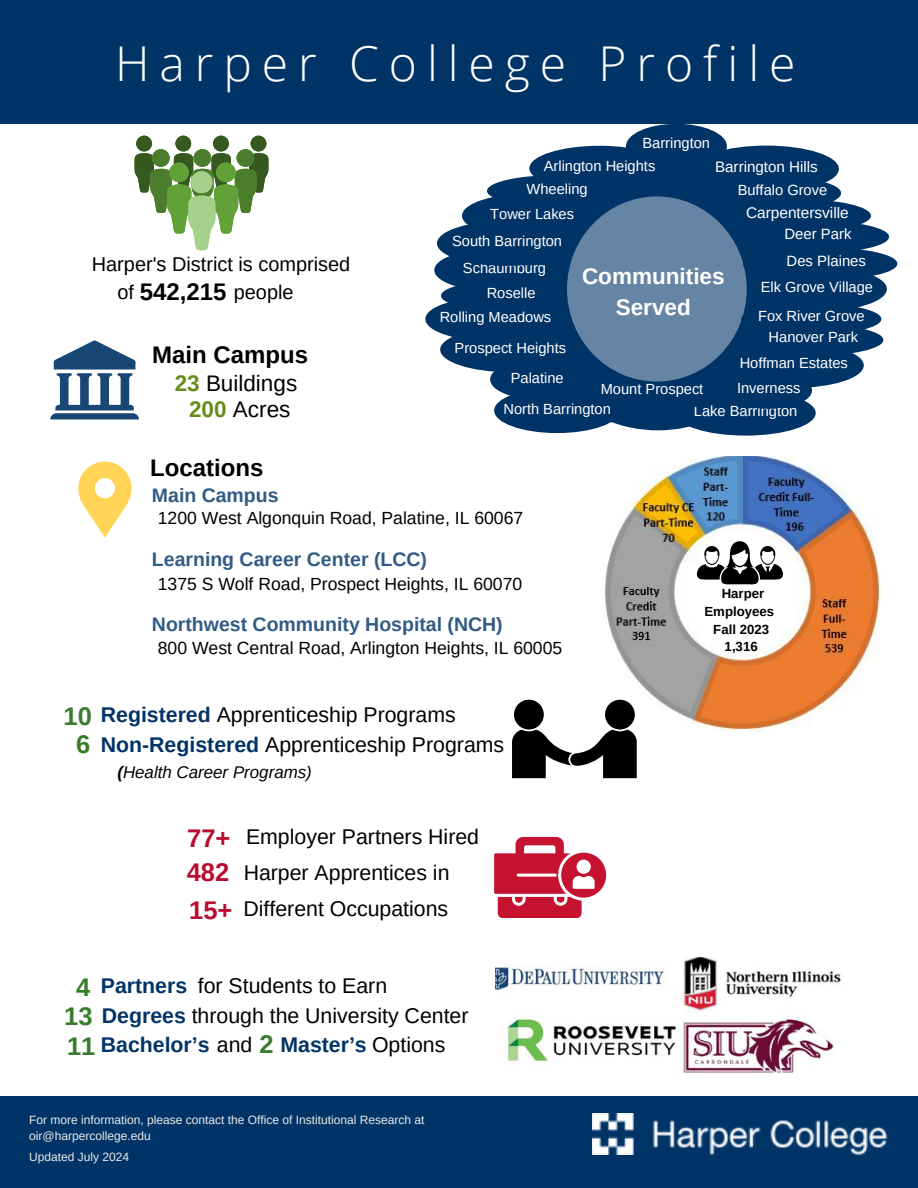
<style>
.page{position:relative;width:918px;height:1188px;background:#fff}
.page>*{position:absolute;margin:0;border:0;box-sizing:border-box;transform-origin:0 0}
.t1{font:300 48px "Open Sans";letter-spacing:.205em;color:#fff}
.t2{font:700 25.5px "Arimo";color:#387c2b}
.t3{font:700 25.5px "Arimo";color:#ba0c2f}
.t4{font:700 24px "Arimo";color:#000}
.t5{font:22.5px "Arimo";color:#000}
.t6{font:700 22.5px/31.5px "Arimo";color:#fff;text-align:center}
.t7{font:21.3px "Arimo";color:#000}
.t8{font:700 21.3px "Arimo";color:#036}
.t9{font:19.95px "Arimo";color:#000}
.t10{font:700 19.5px "Arimo";color:#325b84}
.t11{font:17.55px "Arimo";color:#000}
.t12{font:italic 16.95px "Arimo";color:#000}
.t13{font:15.45px "Arimo";color:#fff}
.t14{font:15.15px "Arimo";color:#fff}
.t15{font:14.85px "Arimo";color:#fff}
.t16{font:14.7px "Arimo";color:#fff}
.t17{font:700 13.2px/17.5px "Arimo";color:#000;text-align:center}
.t18{font:12px/16.8px "Arimo";color:#eaeaea}
.s1{font-weight:700;color:#658d1b}
.s2{font-weight:700;color:#036}
.s3{font-weight:700}
.s4{font-weight:400;color:#000}
</style>
<div class="page">
<svg style="left:522px;top:159px;width:253px;height:271px;background:#114070"></svg>
<div style="left:568px;top:227px;width:203px;height:131px;background:#036"></div>
<div style="left:462px;top:193px;width:140px;height:45px;background:#036;border-radius:50%"></div>
<div style="left:0;top:0;width:918px;height:123px;background:#036"></div>
<div style="left:0;top:1096px;width:918px;height:92px;background:#036"></div>
<img style="left:592px;top:1113px;width:296px;height:42px">
<svg style="left:135px;top:136px;width:133px;height:114px"></svg>
<div style="left:191px;top:171px;width:21px;height:22px;background:#a6d18b;border-radius:50%"></div>
<div style="left:490px;top:359px;width:94px;height:40px;background:#036;border-radius:50%"></div>
<div style="left:425px;top:296px;width:140px;height:46px;background:#036;border-radius:50%"></div>
<div style="left:440px;top:327px;width:140px;height:45px;background:#036;border-radius:50%"></div>
<div style="left:694px;top:146px;width:145px;height:46px;background:#036;border-radius:50%"></div>
<div style="left:626px;top:124px;width:101px;height:45px;background:#036;border-radius:50%"></div>
<div style="left:529px;top:146px;width:141px;height:45px;background:#036;border-radius:50%"></div>
<div style="left:487px;top:175px;width:140px;height:32px;background:#036;border-radius:50%"></div>
<div style="left:747px;top:266px;width:140px;height:46px;background:#036;border-radius:50%"></div>
<div style="left:724px;top:343px;width:140px;height:45px;background:#036;border-radius:50%"></div>
<div style="left:676px;top:390px;width:140px;height:46px;background:#036;border-radius:50%"></div>
<div style="left:726px;top:372px;width:86px;height:37px;background:#036;border-radius:50%"></div>
<div style="left:588px;top:368px;width:128px;height:45px;background:#036;border-radius:50%"></div>
<div style="left:494px;top:388px;width:126px;height:45px;background:#036;border-radius:50%"></div>
<div style="left:434px;top:248px;width:140px;height:45px;background:#036;border-radius:50%"></div>
<div style="left:437px;top:221px;width:140px;height:45px;background:#036;border-radius:50%"></div>
<div style="left:441px;top:280px;width:140px;height:32px;background:#036;border-radius:50%"></div>
<div style="left:567px;top:196px;width:180px;height:186px;background:#6684a3;border-radius:50%"></div>
<svg style="left:50px;top:340px;width:89px;height:79px"></svg>
<svg style="left:78px;top:462px;width:54px;height:76px"></svg>
<div style="left:724px;top:199px;width:147px;height:33px;background:#036;border-radius:50%"></div>
<div style="left:724px;top:177px;width:117px;height:32px;background:#036;border-radius:50%"></div>
<div style="left:747px;top:221px;width:142px;height:32px;background:#036;border-radius:50%"></div>
<div style="left:741px;top:303px;width:140px;height:32px;background:#036;border-radius:50%"></div>
<div style="left:743px;top:324px;width:140px;height:32px;background:#036;border-radius:50%"></div>
<div style="left:743px;top:248px;width:132px;height:34px;background:#036;border-radius:50%"></div>
<div style="left:755px;top:248px;width:142px;height:32px;background:#036;border-radius:50%"></div>
<img style="left:605px;top:457px;width:276px;height:274px">
<div style="left:514px;top:700px;width:30px;height:30px;background:#000;border-radius:50%"></div>
<div style="left:605px;top:700px;width:30px;height:30px;background:#000;border-radius:50%"></div>
<svg style="left:512px;top:730px;width:125px;height:48px"></svg>
<svg style="left:697px;top:540px;width:86px;height:44px"></svg>
<img style="left:495px;top:958px;width:346px;height:117px">
<svg style="left:494px;top:837px;width:112px;height:81px"></svg>
<h6 class="t1" style="left:115px;top:30px;width:682px">Harper College Profile</h6>
<p class="t9" style="left:92px;top:253px;width:260px">Harper's District is comprised</p>
<h5 class="t4" style="left:140px;top:279px;width:88px">542,215</h5>
<p class="t9" style="left:234px;top:281px;width:61px">people</p>
<h5 class="t9" style="left:117px;top:281px;width:18px">of</h5>
<p class="t4" style="left:152px;top:341px;width:157px">Main Campus</p>
<p class="t5" style="left:175px;top:371px;width:124px"><span class="s1">23</span> Buildings</p>
<p class="t5" style="left:189px;top:397px;width:103px"><span class="s1">200</span> Acres</p>
<h6 class="t4" style="left:150px;top:455px;width:115px">Locations</h6>
<p class="t10" style="left:152px;top:485px;width:128px">Main Campus</p>
<p class="t16" style="left:642px;top:135px;width:69px">Barrington</p>
<h3 class="t16" style="left:544px;top:158px;width:113px">Arlington Heights</h3>
<h5 class="t16" style="left:527px;top:181px;width:63px">Wheeling</h5>
<p class="t14" style="left:715px;top:158px;width:104px">Barrington Hills</p>
<p class="t16" style="left:738px;top:182px;width:91px">Buffalo Grove</p>
<p class="t15" style="left:785px;top:225px;width:68px">Deer Park</p>
<p class="t13" style="left:746px;top:204px;width:104px">Carpentersville</p>
<h1 class="t16" style="left:490px;top:206px;width:85px">Tower Lakes</h1>
<p class="t16" style="left:452px;top:233px;width:111px">South Barrington</p>
<p class="t16" style="left:487px;top:284px;width:50px">Roselle</p>
<p class="t15" style="left:787px;top:252px;width:81px">Des Plaines</p>
<p class="t16" style="left:463px;top:260px;width:85px">Schaumburg</p>
<p class="t6" style="left:582px;top:260px;width:144px">Communities<br>Served</p>
<h5 class="t16" style="left:761px;top:279px;width:114px">Elk Grove Village</h5>
<p class="t16" style="left:758px;top:308px;width:108px">Fox River Grove</p>
<p class="t16" style="left:769px;top:329px;width:91px">Hanover Park</p>
<h3 class="t16" style="left:440px;top:309px;width:113px">Rolling Meadows</h3>
<p class="t16" style="left:455px;top:339px;width:113px">Prospect Heights</p>
<p class="t16" style="left:740px;top:355px;width:110px">Hoffman Estates</p>
<p class="t16" style="left:694px;top:403px;width:105px">Lake Barrington</p>
<p class="t16" style="left:511px;top:370px;width:54px">Palatine</p>
<h4 class="t16" style="left:601px;top:380px;width:104px">Mount Prospect</h4>
<p class="t16" style="left:737px;top:380px;width:65px">Inverness</p>
<p class="t16" style="left:503px;top:400px;width:109px">North Barrington</p>
<p class="t11" style="left:158px;top:508px;width:367px">1200 West Algonquin Road, Palatine, IL 60067</p>
<p class="t10" style="left:152px;top:548px;width:277px">Learning Career Center (LCC)</p>
<p class="t11" style="left:158px;top:574px;width:366px">1375 S Wolf Road, Prospect Heights, IL 60070</p>
<p class="t10" style="left:152px;top:613px;width:352px">Northwest Community Hospital (NCH)</p>
<p class="t11" style="left:158px;top:638px;width:406px">800 West Central Road, Arlington Heights, IL 60005</p>
<p class="t2" style="left:64px;top:702px;width:30px">10</p>
<h3 class="t7" style="left:101px;top:703px;width:356px"><span class="s2">Registered</span> Apprenticeship Programs</h3>
<p class="t2" style="left:76px;top:729px;width:16px">6</p>
<h6 class="t7" style="left:101px;top:733px;width:405px"><span class="s2">Non-Registered</span> Apprenticeship Programs</h6>
<h5 class="t12" style="left:117px;top:762px;width:196px"><span class="s3">(</span>Health Career Programs)</h5>
<p class="t3" style="left:187px;top:824px;width:45px">77+</p>
<h4 class="t7" style="left:246px;top:825px;width:235px">Employer Partners Hired</h4>
<h5 class="t3" style="left:187px;top:858px;width:44px">482</h5>
<p class="t7" style="left:244px;top:861px;width:207px">Harper Apprentices in</p>
<p class="t3" style="left:189px;top:895px;width:45px">15+</p>
<h4 class="t7" style="left:244px;top:897px;width:206px">Different Occupations</h4>
<p class="t2" style="left:76px;top:973px;width:16px">4</p>
<h2 class="t2" style="left:64px;top:1002px;width:30px">13</h2>
<p class="t8" style="left:101px;top:974px;width:88px">Partners</p>
<h5 class="t7" style="left:198px;top:974px;width:191px">for Students to Earn</h5>
<p class="t7" style="left:102px;top:1004px;width:368px"><span class="s2">Degrees</span> through the University Center</p>
<h2 class="t2" style="left:67px;top:1032px;width:30px">11</h2>
<h5 class="t8" style="left:101px;top:1033px;width:153px">Bachelor’s <span class="s4">and</span></h5>
<h5 class="t2" style="left:260px;top:1030px;width:16px">2</h5>
<h2 class="t8" style="left:280px;top:1033px;width:166px">Master’s <span class="s4">Options</span></h2>
<p class="t18" style="left:29px;top:1111px;width:397px">For more information, please contact the Office of Institutional Research at oir@harpercollege.edu</p>
<p class="t18" style="left:29px;top:1149px;width:101px">Updated July 2024</p>
<p class="t17" style="left:704px;top:585px;width:71px">Harper<br>Employees</p>
<p class="t17" style="left:713px;top:620px;width:57px">Fall 2023</p>
<p class="t17" style="left:725px;top:638px;width:35px">1,316</p>
</div>
